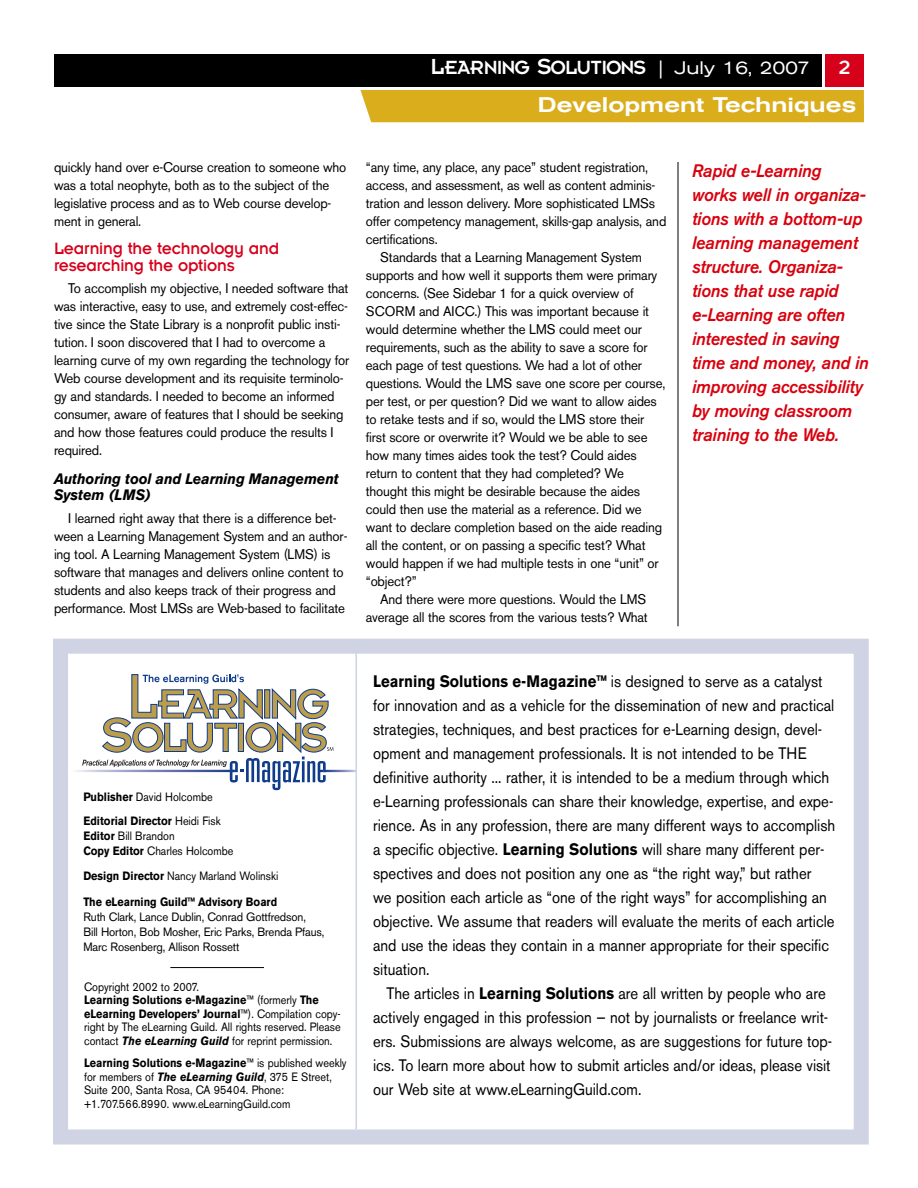
<style>
.page{position:relative;width:918px;height:1188px;background:#fff}
.page>*{position:absolute;margin:0;border:0;box-sizing:border-box;transform-origin:0 0}
.t1{font:21px "Insignia";letter-spacing:-.055em;color:#fff}
.t2{font:500 expanded 21px "Akzidenz Grotesk BE";color:#fff}
.t3{font:italic 500 18px/24px "Akzidenz Grotesk BE";letter-spacing:-.01em;color:#d9000d;scale:.95 1}
.t4{font:18px/16.5px "Insignia";letter-spacing:-.01em;color:#d7001b;scale:.95 1}
.t5{font:16.5px/24px "Akzidenz Grotesk BE";color:#000;scale:.9 1}
.t6{font:italic 700 15px/16.5px "Akzidenz Grotesk BE";letter-spacing:-.01em;color:#000;scale:.95 1}
.t7{font:13.8px/18px "Akzidenz Grotesk BE";letter-spacing:-.01em;color:#000;scale:.95 1}
.t8{font:12px/13.5px "Akzidenz Grotesk BE";color:#000;scale:.9 1}
.t9{font:700 12px/24px "Akzidenz Grotesk BE";color:#000;scale:.9 1}
.t10{font:12px/15px "Akzidenz Grotesk BE";color:#000;scale:.95 1}
.s1{font-size:24px}
.s2{font-family:"Akzidenz Grotesk BE";font-size:18px}
.s3{font-family:"Akzidenz Grotesk BE";font-stretch:expanded;font-size:18px}
.s4{font-weight:400}
.s5{font-weight:700}
.s6{font-weight:700;font-style:italic}
</style>
<div class="page">
<div style="left:54px;top:54px;width:767px;height:32px;background:#000"></div>
<div style="left:826px;top:54px;width:38px;height:32px;background:#d7001b"></div>
<div style="left:360px;top:90px;width:504px;height:32px;background:#daad1c"></div>
<hr style="left:678px;top:162px;width:1px;height:464px;background:#000">
<div style="left:53px;top:639px;width:816px;height:506px;border:15px solid #cfd3e4"></div>
<hr style="left:170px;top:967px;width:94px;height:1px;background:#000">
<hr style="left:355px;top:644px;width:2px;height:485px;background:#cfd3e4">
<hr style="left:70px;top:770px;width:164px;height:2px;background:#f4f4f9">
<svg style="left:333px;top:770px;width:22px;height:2px"></svg>
<svg style="left:82px;top:674px;width:251px;height:116px"></svg>
<h1 class="t1" style="left:430px;top:60px;width:381px"><span class="s1">L</span>EARNING <span class="s1">S</span>OLUTIONS <span class="s2">|</span> <span class="s3">July 16, 2007</span></h1>
<h1 class="t1" style="left:839px;top:61px;width:13px">2</h1>
<h1 class="t2" style="left:538px;top:97px;width:320px">Development Techniques</h1>
<p class="t7" style="left:54px;top:159px;width:309px">quickly hand over e-Course creation to someone who was a total neophyte, both as to the subject of the legislative process and as to Web course develop&shy;ment in general.</p>
<h2 class="t4" style="left:54px;top:242px;width:238px">Learning the technology and researching the options</h2>
<p class="t7" style="left:54px;top:281px;width:312px;text-indent:14px">To accomplish my objective, I needed software that was interactive, easy to use, and extremely cost-effec&shy;tive since the State Library is a nonprofit public insti&shy;tution. I soon discovered that I had to overcome a learning curve of my own regarding the technology for Web course development and its requisite terminolo&shy;gy and standards. I needed to become an informed consumer, aware of features that I should be seeking and how those features could produce the results I required.</p>
<p class="t6" style="left:54px;top:471px;width:301px">Authoring tool and Learning Management<br>System (LMS)</p>
<p class="t7" style="left:54px;top:510px;width:310px;text-indent:14px">I learned right away that there is a difference bet&shy;ween a Learning Management System and an author&shy;ing tool. A Learning Management System (LMS) is software that manages and delivers online content to students and also keeps track of their progress and performance. Most LMSs are Web-based to facilitate</p>
<p class="t7" style="left:366px;top:159px;width:299px">“any time, any place, any pace” student registration,</p>
<p class="t7" style="left:366px;top:177px;width:306px">access, and assessment, as well as content adminis-</p>
<p class="t7" style="left:366px;top:195px;width:306px">tration and lesson delivery. More sophisticated LMSs</p>
<p class="t7" style="left:366px;top:213px;width:318px">offer competency management, skills-gap analysis, and</p>
<p class="t7" style="left:366px;top:231px;width:77px">certifications.</p>
<p class="t7" style="left:380px;top:249px;width:277px">Standards that a Learning Management System</p>
<p class="t7" style="left:366px;top:267px;width:308px">supports and how well it supports them were primary</p>
<p class="t7" style="left:366px;top:285px;width:283px">concerns. (See Sidebar 1 for a quick overview of</p>
<p class="t7" style="left:366px;top:303px;width:300px">SCORM and AICC.) This was important because it</p>
<p class="t7" style="left:366px;top:321px;width:292px">would determine whether the LMS could meet our</p>
<p class="t7" style="left:366px;top:339px;width:298px">requirements, such as the ability to save a score for</p>
<p class="t7" style="left:366px;top:357px;width:292px">each page of test questions. We had a lot of other</p>
<p class="t7" style="left:366px;top:375px;width:317px">questions. Would the LMS save one score per course,</p>
<p class="t7" style="left:366px;top:393px;width:308px">per test, or per question? Did we want to allow aides</p>
<p class="t7" style="left:366px;top:411px;width:295px">to retake tests and if so, would the LMS store their</p>
<p class="t7" style="left:366px;top:429px;width:298px">first score or overwrite it? Would we be able to see</p>
<p class="t7" style="left:366px;top:447px;width:287px">how many times aides took the test? Could aides</p>
<p class="t7" style="left:366px;top:465px;width:273px">return to content that they had completed? We</p>
<p class="t7" style="left:366px;top:483px;width:290px">thought this might be desirable because the aides</p>
<p class="t7" style="left:366px;top:501px;width:292px">could then use the material as a reference. Did we</p>
<p class="t7" style="left:366px;top:519px;width:313px">want to declare completion based on the aide reading</p>
<p class="t7" style="left:366px;top:537px;width:296px">all the content, or on passing a specific test? What</p>
<p class="t7" style="left:366px;top:555px;width:310px">would happen if we had multiple tests in one “unit” or</p>
<p class="t7" style="left:366px;top:573px;width:55px">“object?”</p>
<p class="t7" style="left:380px;top:591px;width:282px">And there were more questions. Would the LMS</p>
<p class="t7" style="left:366px;top:609px;width:298px">average all the scores from the various tests? What</p>
<p class="t3" style="left:692px;top:160px;width:187px">Rapid e-Learning works well in organiza&shy;tions with a bottom-up learning management structure. Organiza&shy;tions that use rapid e-Learning are often interested in saving time and money, and in improving accessibility by moving classroom training to the Web.</p>
<p class="t9" style="left:83px;top:785px;width:154px">Publisher <span class="s4">David Holcombe<br></span>Editorial Director <span class="s4">Heidi Fisk</span></p>
<p class="t8" style="left:83px;top:829px;width:168px;line-height:15px"><span class="s5">Editor</span> Bill Brandon<br><span class="s5">Copy Editor</span> Charles Holcombe</p>
<p class="t9" style="left:83px;top:864px;width:218px;line-height:25.5px">Design Director <span class="s4">Nancy Marland Wolinski<br></span>The eLearning Guild™ Advisory Board</p>
<p class="t10" style="left:83px;top:910px;width:255px">Ruth Clark, Lance Dublin, Conrad Gottfredson,<br>Bill Horton, Bob Mosher, Eric Parks, Brenda Pfaus,<br>Marc Rosenberg, Allison Rossett</p>
<p class="t8" style="left:84px;top:981px;width:287px">Copyright 2002 to 2007.<br><span class="s5">Learning Solutions e-Magazine</span>™ (formerly <span class="s5">The eLearning Developers’ Journal</span>™). Compilation copy&shy;right by The eLearning Guild. All rights reserved. Please contact <span class="s6">The eLearning Guild</span> for reprint permission.</p>
<p class="t8" style="left:84px;top:1058px;width:293px"><span class="s5">Learning Solutions e-Magazine</span>™ is published weekly for members of <span class="s6">The eLearning Guild</span>, 375 E Street, Suite 200, Santa Rosa, CA 95404. Phone: +1.707.566.8990. www.eLearningGuild.com</p>
<p class="t5" style="left:373px;top:671px;width:515px"><span class="s5">Learning Solutions e-Magazine™</span> is designed to serve as a catalyst for innovation and as a vehicle for the dissemination of new and practical strategies, techniques, and best practices for e-Learning design, devel&shy;opment and management professionals. It is not intended to be THE definitive authority ... rather, it is intended to be a medium through which e-Learning professionals can share their knowledge, expertise, and expe&shy;rience. As in any profession, there are many different ways to accomplish a specific objective. <span class="s5">Learning Solutions</span> will share many different per&shy;spectives and does not position any one as “the right way,” but rather<br>we position each article as “one of the right ways” for accomplishing an objective. We assume that readers will evaluate the merits of each article and use the ideas they contain in a manner appropriate for their specific situation.</p>
<p class="t5" style="left:373px;top:983px;width:512px;text-indent:13px">The articles in <span class="s5">Learning Solutions</span> are all written by people who are actively engaged in this profession — not by journalists or freelance writ&shy;ers. Submissions are always welcome, as are suggestions for future top&shy;ics. To learn more about how to submit articles and/or ideas, please visit our Web site at www.eLearningGuild.com.</p>
</div>
